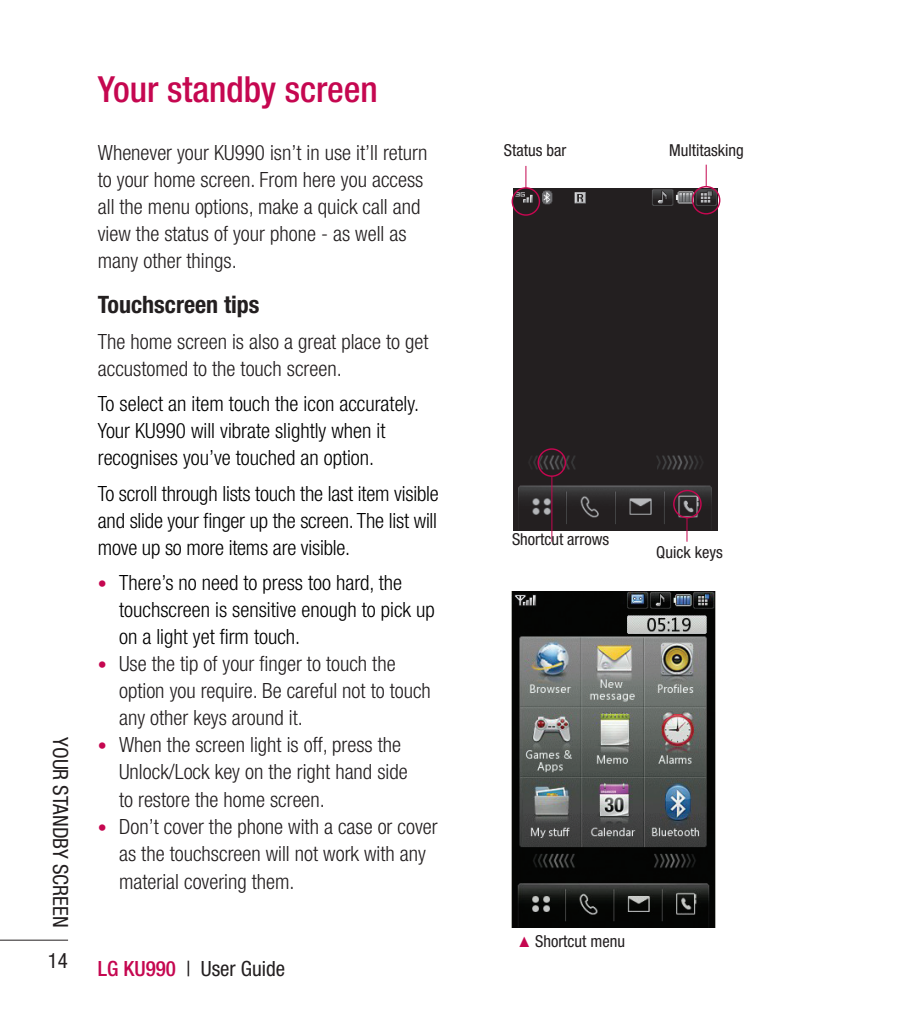
<style>
.page{position:relative;width:902px;height:1021px;background:#fff}
.page>*{position:absolute;margin:0;border:0;box-sizing:border-box;transform-origin:0 0}
.t1{font:500 condensed 36px "Helvetica Neue LT Pro";color:#c50750}
.t2{font:700 condensed 24px "Helvetica Neue LT Pro";color:#231f20}
.t3{font:300 condensed 21px/27px "Helvetica Neue LT Pro";color:#231f20}
.t4{font:300 condensed 21px/27px "Helvetica Neue LT Pro";color:#000}
.t5{font:condensed 21px "Helvetica Neue LT Pro";color:#231f20}
.t6{font:condensed 16.5px "Helvetica Neue LT Pro";color:#231f20}
.s1{font-weight:700;font-size:18px;color:#c50750}
.s2{font-weight:500;color:#c50750}
.s3{font-family:"Arial";font-stretch:normal;font-size:15px;color:#c50750}
</style>
<div class="page">
<hr style="left:0;top:939px;width:68px;height:1px;background:#231f20">
<img style="left:512px;top:591px;width:203px;height:336px">
<img style="left:515px;top:190px;width:200px;height:339px">
<div style="left:513px;top:188px;width:204px;height:343px;border:1px solid #231f20"></div>
<div style="left:537px;top:448px;width:29px;height:29px;border:1px solid #c50750;border-radius:50%"></div>
<hr style="left:551px;top:476px;width:1px;height:65px;background:#c50750">
<div style="left:511px;top:187px;width:29px;height:29px;border:1px solid #c50750;border-radius:50%"></div>
<svg style="left:525px;top:166px;width:1px;height:22px"></svg>
<div style="left:673px;top:490px;width:28px;height:28px;border:1px solid #c50750;border-radius:50%"></div>
<svg style="left:686px;top:518px;width:1px;height:23px"></svg>
<div style="left:691px;top:186px;width:29px;height:28px;border:1px solid #c50750;border-radius:50%"></div>
<svg style="left:705px;top:165px;width:1px;height:22px"></svg>
<div style="left:586px;top:458px;width:71px;height:24px;background:#231f20"></div>
<p class="t5" style="left:68px;top:737px;width:192px;rotate:90deg">YOUR STANDBY SCREEN</p>
<p class="t5" style="left:48px;top:952px;width:22px">14</p>
<h1 class="t1" style="left:98px;top:76px;width:281px">Your standby screen</h1>
<p class="t6" style="left:503px;top:144px;width:64px">Status bar</p>
<p class="t3" style="left:98px;top:141px;width:331px">Whenever your KU990 isn’t in use it’ll return</p>
<p class="t6" style="left:669px;top:144px;width:76px">Multitasking</p>
<p class="t3" style="left:98px;top:168px;width:327px">to your home screen. From here you access all the menu options, make a quick call and view the status of your phone - as well as many other things.</p>
<p class="t2" style="left:98px;top:296px;width:163px">Touchscreen tips</p>
<p class="t3" style="left:98px;top:330px;width:332px">The home screen is also a great place to get accustomed to the touch screen.</p>
<p class="t4" style="left:98px;top:392px;width:323px">To select an item touch the icon accurately.<br>Your KU990 will vibrate slightly when it recognises you’ve touched an option.</p>
<p class="t4" style="left:98px;top:482px;width:342px;text-align:justify">To scroll through lists touch the last item visible and slide your finger up the screen. The list will move up so more items are visible.</p>
<p class="t4" style="left:119px;top:571px;width:317px;text-indent:-21px"><span class="s1">•</span> There’s no need to press too hard, the touchscreen is sensitive enough to pick up on a light yet firm touch.</p>
<p class="t3" style="left:119px;top:652px;width:313px;text-indent:-21px"><span class="s1">•</span> Use the tip of your finger to touch the option you require. Be careful not to touch any other keys around it.</p>
<p class="t3" style="left:119px;top:733px;width:290px;text-indent:-21px"><span class="s1">•</span> When the screen light is off, press the<br>Unlock/Lock key on the right hand side to restore the home screen.</p>
<p class="t3" style="left:119px;top:814px;width:320px;line-height:27.9px;text-indent:-21px"><span class="s1">•</span> Don’t cover the phone with a case or cover as the touchscreen will not work with any material covering them.</p>
<p class="t6" style="left:512px;top:533px;width:99px">Shortcut arrows</p>
<p class="t6" style="left:656px;top:545px;width:68px">Quick keys</p>
<p class="t5" style="left:98px;top:961px;width:189px"><span class="s2">LG KU990</span> | User Guide</p>
<p class="t6" style="left:517px;top:935px;width:109px"><span class="s3">▲</span> Shortcut menu</p>
</div>
